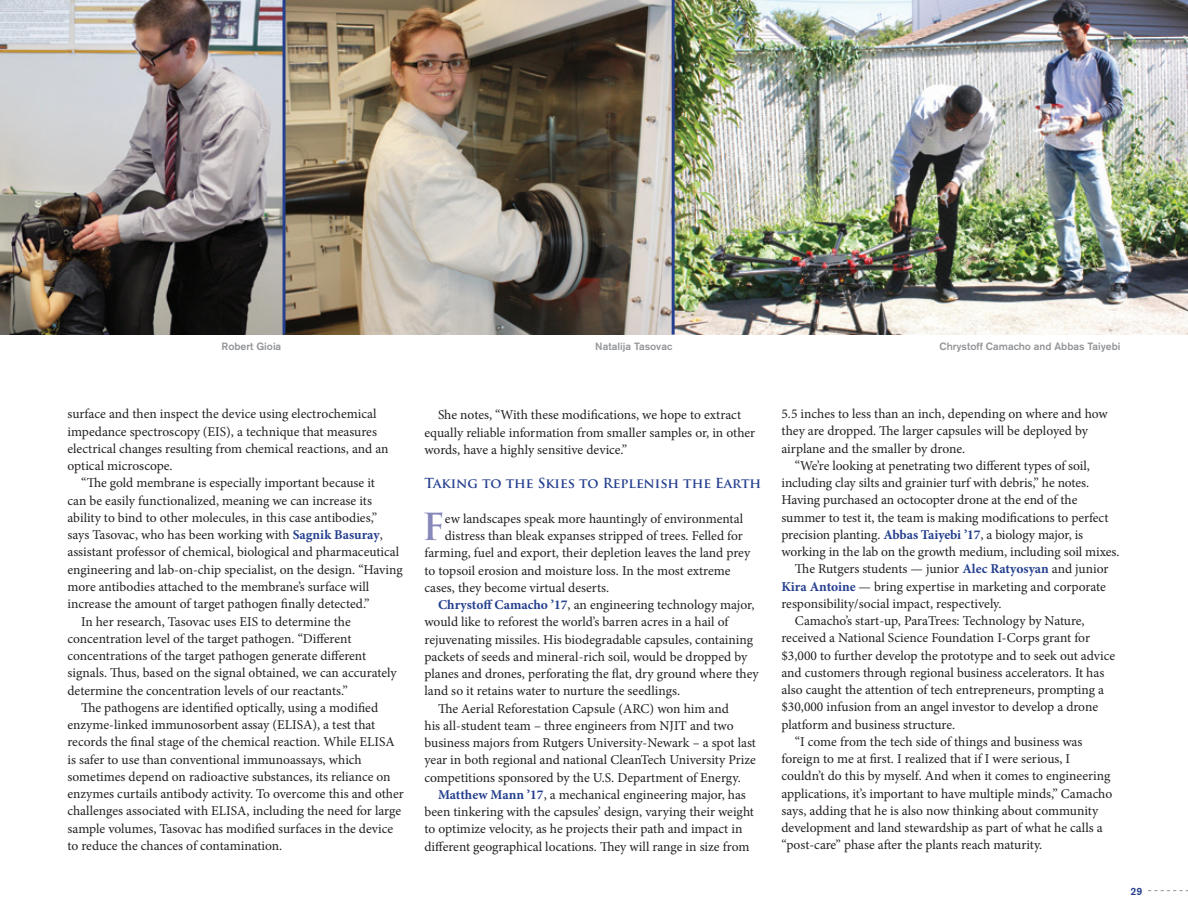
<style>
.page{position:relative;width:1188px;height:918px;background:#fff}
.page>*{position:absolute;margin:0;border:0;box-sizing:border-box;transform-origin:0 0}
.t1{font:700 36.45px "Trajan Pro";color:#8688ba}
.t2{font:13.5px/17.2px "Minion Pro";color:#231f20}
.t3{font:700 13.5px "Trajan Pro";color:#253f8e}
.t4{font:500 10.5px "Akzidenz Grotesk BE";color:#939598}
.t5{font:500 10.5px "Akzidenz Grotesk BE";color:#253f8e}
.s1{font-weight:700;color:#253f8e}
</style>
<div class="page">
<svg style="left:1148px;top:890px;width:40px;height:1px"></svg>
<img style="left:0;top:0;width:283px;height:335px">
<img style="left:286px;top:0;width:386px;height:335px">
<img style="left:675px;top:0;width:513px;height:335px">
<hr style="left:283px;top:0;width:3px;height:335px;background:#253f8e">
<hr style="left:672px;top:0;width:3px;height:335px;background:#253f8e">
<p class="t4" style="left:222px;top:340px;width:61px">Robert Gioia</p>
<p class="t4" style="left:595px;top:340px;width:79px">Natalija Tasovac</p>
<p class="t4" style="left:940px;top:340px;width:182px">Chrystoff Camacho and Abbas Taiyebi</p>
<p class="t2" style="left:68px;top:406px;width:323px">surface and then inspect the device using electrochemical impedance spectroscopy (EIS), a technique that measures electrical changes resulting from chemical reactions, and an optical microscope.</p>
<p class="t2" style="left:81px;top:475px;width:296px">“The gold membrane is especially important because it</p>
<p class="t2" style="left:68px;top:492px;width:306px">can be easily functionalized, meaning we can increase its</p>
<p class="t2" style="left:68px;top:509px;width:311px">ability to bind to other molecules, in this case antibodies,”</p>
<p class="t2" style="left:68px;top:526px;width:317px">says Tasovac, who has been working with <span class="s1">Sagnik Basuray</span>,</p>
<p class="t2" style="left:68px;top:544px;width:333px">assistant professor of chemical, biological and pharmaceutical</p>
<p class="t2" style="left:68px;top:561px;width:337px">engineering and lab-on-chip specialist, on the design. “Having</p>
<p class="t2" style="left:68px;top:578px;width:303px">more antibodies attached to the membrane’s surface will</p>
<p class="t2" style="left:68px;top:595px;width:304px">increase the amount of target pathogen finally detected.”</p>
<p class="t2" style="left:81px;top:613px;width:271px">In her research, Tasovac uses EIS to determine the</p>
<p class="t2" style="left:68px;top:630px;width:285px">concentration level of the target pathogen. “Different</p>
<p class="t2" style="left:68px;top:647px;width:300px">concentrations of the target pathogen generate different</p>
<p class="t2" style="left:68px;top:664px;width:331px">signals. Thus, based on the signal obtained, we can accurately</p>
<p class="t2" style="left:68px;top:682px;width:282px">determine the concentration levels of our reactants.”</p>
<p class="t2" style="left:81px;top:699px;width:299px">The pathogens are identified optically, using a modified</p>
<p class="t2" style="left:68px;top:716px;width:309px">enzyme-linked immunosorbent assay (ELISA), a test that</p>
<p class="t2" style="left:68px;top:733px;width:329px">records the final stage of the chemical reaction. While ELISA</p>
<p class="t2" style="left:68px;top:751px;width:296px">is safer to use than conventional immunoassays, which</p>
<p class="t2" style="left:68px;top:768px;width:325px">sometimes depend on radioactive substances, its reliance on</p>
<p class="t2" style="left:68px;top:785px;width:338px">enzymes curtails antibody activity. To overcome this and other</p>
<p class="t2" style="left:68px;top:802px;width:335px">challenges associated with ELISA, including the need for large</p>
<p class="t2" style="left:68px;top:820px;width:327px">sample volumes, Tasovac has modified surfaces in the device</p>
<p class="t2" style="left:68px;top:837px;width:216px">to reduce the chances of contamination.</p>
<p class="t2" style="left:424px;top:406px;width:332px;text-indent:14px">She notes, “With these modifications, we hope to extract equally reliable information from smaller samples or, in other words, have a highly sensitive device.”</p>
<p class="t3" style="left:424px;top:475px;width:338px">Taking to the Skies to Replenish the Earth</p>
<h1 class="t1" style="left:422px;top:504px;width:24px">F</h1>
<p class="t2" style="left:445px;top:510px;width:300px">ew landscapes speak more hauntingly of environmental</p>
<p class="t2" style="left:445px;top:527px;width:300px">distress than bleak expanses stripped of trees. Felled for</p>
<p class="t2" style="left:425px;top:544px;width:327px">farming, fuel and export, their depletion leaves the land prey</p>
<p class="t2" style="left:425px;top:562px;width:308px">to topsoil erosion and moisture loss. In the most extreme</p>
<p class="t2" style="left:425px;top:579px;width:186px">cases, they become virtual deserts.</p>
<p class="t2" style="left:438px;top:596px;width:318px"><span class="s1">Chrystoff Camacho ’17</span>, an engineering technology major,</p>
<p class="t2" style="left:425px;top:613px;width:305px">would like to reforest the world’s barren acres in a hail of</p>
<p class="t2" style="left:425px;top:631px;width:330px">rejuvenating missiles. His biodegradable capsules, containing</p>
<p class="t2" style="left:425px;top:648px;width:324px">packets of seeds and mineral-rich soil, would be dropped by</p>
<p class="t2" style="left:425px;top:665px;width:336px">planes and drones, perforating the flat, dry ground where they</p>
<p class="t2" style="left:425px;top:682px;width:257px">land so it retains water to nurture the seedlings.</p>
<p class="t2" style="left:438px;top:700px;width:292px">The Aerial Reforestation Capsule (ARC) won him and</p>
<p class="t2" style="left:425px;top:717px;width:311px">his all-student team – three engineers from NJIT and two</p>
<p class="t2" style="left:425px;top:734px;width:333px">business majors from Rutgers University-Newark – a spot last</p>
<p class="t2" style="left:425px;top:751px;width:333px">year in both regional and national CleanTech University Prize</p>
<p class="t2" style="left:425px;top:769px;width:318px">competitions sponsored by the U.S. Department of Energy.</p>
<p class="t2" style="left:438px;top:786px;width:309px"><span class="s1">Matthew Mann ’17</span>, a mechanical engineering major, has</p>
<p class="t2" style="left:425px;top:803px;width:331px">been tinkering with the capsules’ design, varying their weight</p>
<p class="t2" style="left:425px;top:820px;width:319px">to optimize velocity, as he projects their path and impact in</p>
<p class="t2" style="left:425px;top:838px;width:326px">different geographical locations. They will range in size from</p>
<p class="t2" style="left:781px;top:405px;width:328px">5.5 inches to less than an inch, depending on where and how they are dropped. The larger capsules will be deployed by airplane and the smaller by drone.</p>
<p class="t2" style="left:795px;top:457px;width:296px">“We’re looking at penetrating two different types of soil,</p>
<p class="t2" style="left:781px;top:474px;width:309px">including clay silts and grainier turf with debris,” he notes.</p>
<p class="t2" style="left:781px;top:491px;width:297px">Having purchased an octocopter drone at the end of the</p>
<p class="t2" style="left:781px;top:509px;width:329px">summer to test it, the team is making modifications to perfect</p>
<p class="t2" style="left:781px;top:526px;width:303px">precision planting. <span class="s1">Abbas Taiyebi ’17</span>, a biology major, is</p>
<p class="t2" style="left:781px;top:543px;width:340px">working in the lab on the growth medium, including soil mixes.</p>
<p class="t2" style="left:795px;top:560px;width:315px">The Rutgers students — junior <span class="s1">Alec Ratyosyan</span> and junior</p>
<p class="t2" style="left:781px;top:578px;width:326px"><span class="s1">Kira Antoine</span> — bring expertise in marketing and corporate</p>
<p class="t2" style="left:781px;top:595px;width:222px">responsibility/social impact, respectively.</p>
<p class="t2" style="left:795px;top:612px;width:291px">Camacho’s start-up, ParaTrees: Technology by Nature,</p>
<p class="t2" style="left:781px;top:629px;width:310px">received a National Science Foundation I-Corps grant for</p>
<p class="t2" style="left:781px;top:647px;width:335px">$3,000 to further develop the prototype and to seek out advice</p>
<p class="t2" style="left:781px;top:664px;width:324px">and customers through regional business accelerators. It has</p>
<p class="t2" style="left:781px;top:681px;width:324px">also caught the attention of tech entrepreneurs, prompting a</p>
<p class="t2" style="left:781px;top:698px;width:318px">$30,000 infusion from an angel investor to develop a drone</p>
<p class="t2" style="left:781px;top:716px;width:175px">platform and business structure.</p>
<p class="t2" style="left:795px;top:733px;width:289px">“I come from the tech side of things and business was</p>
<p class="t2" style="left:781px;top:750px;width:290px">foreign to me at first. I realized that if I were serious, I</p>
<p class="t2" style="left:781px;top:767px;width:330px">couldn’t do this by myself. And when it comes to engineering</p>
<p class="t2" style="left:781px;top:785px;width:332px">applications, it’s important to have multiple minds,” Camacho</p>
<p class="t2" style="left:781px;top:802px;width:318px">says, adding that he is also now thinking about community</p>
<p class="t2" style="left:781px;top:819px;width:323px">development and land stewardship as part of what he calls a</p>
<p class="t2" style="left:781px;top:837px;width:262px">“post-care” phase after the plants reach maturity.</p>
<p class="t5" style="left:1131px;top:885px;width:13px">29</p>
</div>
